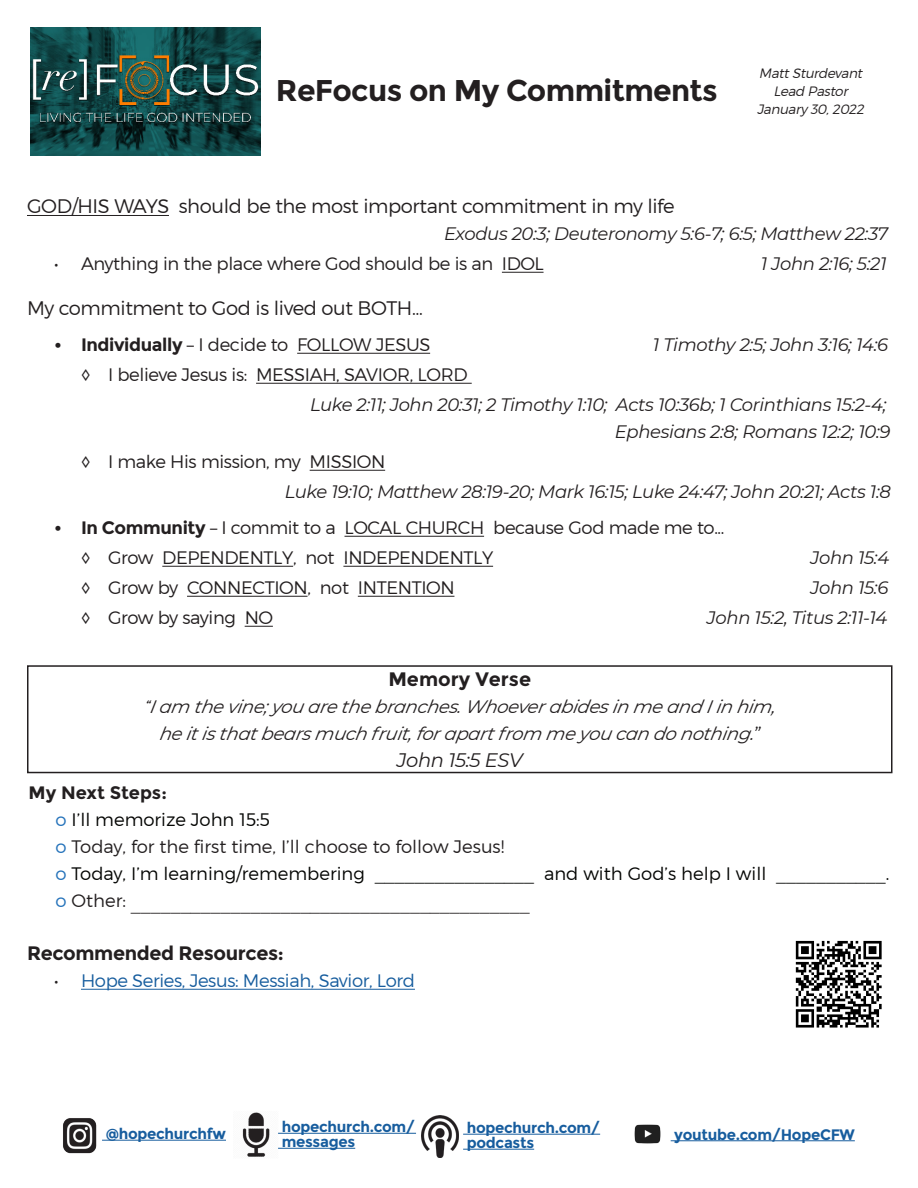
<style>
.page{position:relative;width:918px;height:1188px;background:#fff}
.page>*{position:absolute;margin:0;border:0;box-sizing:border-box;transform-origin:0 0}
.t1{font:700 30px "Montserrat";letter-spacing:-.02em;color:#231f20}
.t2{font:300 19.5px "Montserrat";letter-spacing:-.02em;color:#231f20}
.t3{font:700 19.5px "Montserrat";letter-spacing:-.02em;color:#231f20}
.t4{font:700 19.5px "Montserrat";color:#231f20}
.t5{font:italic 19.5px "Montserrat";letter-spacing:-.02em;color:#231f20}
.t6{font:italic 18px/30px "Montserrat";letter-spacing:-.02em;color:#231f20}
.t7{font:300 18px "Montserrat";letter-spacing:-.02em;color:#231f20}
.t8{font:300 18px "Montserrat";color:#040503}
.t9{font:300 18px "Montserrat";color:#231f20}
.t10{font:300 18px "Montserrat";letter-spacing:-.02em;color:#175d9e}
.t11{font:700 18px "Montserrat";color:#231f20}
.t12{font:700 15.15px "Montserrat";letter-spacing:-.02em;color:#175d9e}
.t13{font:italic 300 13.5px "Montserrat";color:#231f20}
.s1{font-weight:700}
.s2{font-weight:300;font-style:normal}
.s3{font-weight:300}
.s4{color:#2472ba}
.s5{color:#231f20}
</style>
<div class="page">
<hr style="left:27px;top:215px;width:142px;height:1px;background:#231f20">
<hr style="left:502px;top:272px;width:42px;height:1px;background:#231f20">
<hr style="left:297px;top:353px;width:133px;height:1px;background:#231f20">
<hr style="left:256px;top:383px;width:216px;height:1px;background:#231f20">
<hr style="left:310px;top:470px;width:75px;height:1px;background:#231f20">
<hr style="left:344px;top:536px;width:140px;height:1px;background:#231f20">
<hr style="left:162px;top:566px;width:131px;height:1px;background:#231f20">
<hr style="left:343px;top:566px;width:150px;height:1px;background:#231f20">
<hr style="left:187px;top:596px;width:121px;height:1px;background:#231f20">
<hr style="left:358px;top:596px;width:96px;height:1px;background:#231f20">
<svg style="left:245px;top:626px;width:28px;height:1px"></svg>
<hr style="left:81px;top:989px;width:334px;height:1px;background:#175d9e">
<img style="left:30px;top:27px;width:230px;height:129px">
<hr style="left:102px;top:1140px;width:124px;height:1px;background:#175d9e">
<img style="left:63px;top:1118px;width:34px;height:36px">
<hr style="left:278px;top:1133px;width:138px;height:1px;background:#175d9e">
<hr style="left:278px;top:1148px;width:77px;height:1px;background:#175d9e">
<hr style="left:463px;top:1134px;width:137px;height:1px;background:#175d9e">
<hr style="left:463px;top:1149px;width:71px;height:1px;background:#175d9e">
<img style="left:421px;top:1116px;width:38px;height:41px">
<hr style="left:671px;top:1140px;width:184px;height:1px;background:#175d9e">
<img style="left:634px;top:1124px;width:37px;height:20px">
<img style="left:242px;top:1112px;width:37px;height:45px">
<div style="left:27px;top:665px;width:865px;height:108px;border:2px solid #231f20"></div>
<img style="left:795px;top:940px;width:87px;height:88px">
<p class="t1" style="left:276px;top:73px;width:443px">ReFocus on My Commitments</p>
<p class="t13" style="left:759px;top:65px;width:108px">MattSturdevant</p>
<p class="t13" style="left:773px;top:83px;width:79px">Lead Pastor</p>
<p class="t13" style="left:757px;top:101px;width:112px">January 30,2022</p>
<p class="t2" style="left:27px;top:194px;width:649px">GOD/HIS WAYS should be the most important commitment in my life</p>
<p class="t6" style="left:444px;top:218px;width:445px">Exodus 20:3; Deuteronomy 5:6-7; 6:5; Matthew 22:37</p>
<p class="t7" style="left:54px;top:252px;width:491px">• Anything in the place where God should be is an IDOL</p>
<p class="t6" style="left:761px;top:248px;width:127px">1 John 2:16; 5:21</p>
<p class="t2" style="left:27px;top:296px;width:398px">My commitment to God is lived out BOTH…</p>
<p class="t7" style="left:54px;top:333px;width:378px"><span class="s1">• Individually</span> – I decide to FOLLOW JESUS</p>
<p class="t6" style="left:653px;top:329px;width:237px">1 Timothy 2:5; John 3:16; 14:6</p>
<p class="t6" style="left:310px;top:359px;width:578px;text-indent:-229px"><span class="s2">◊ I believe Jesus is: MESSIAH, SAVIOR, LORD<br></span>Luke 2:11; John 20:31; 2 Timothy 1:10; Acts 10:36b; 1 Corinthians 15:2-4;</p>
<p class="t6" style="left:615px;top:416px;width:277px">Ephesians 2:8; Romans 12:2; 10:9</p>
<p class="t6" style="left:285px;top:446px;width:608px;text-indent:-204px"><span class="s2">◊ I make His mission, my MISSION<br></span>Luke 19:10; Matthew 28:19-20; Mark 16:15; Luke 24:47; John 20:21; Acts 1:8</p>
<p class="t7" style="left:54px;top:516px;width:672px"><span class="s1">• In Community</span> – I commit to a LOCAL CHURCH because God made me to...</p>
<p class="t7" style="left:81px;top:546px;width:414px">◊ Grow DEPENDENTLY, not INDEPENDENTLY</p>
<p class="t6" style="left:810px;top:542px;width:80px">John 15:4</p>
<p class="t7" style="left:81px;top:576px;width:375px">◊ Grow by CONNECTION, not INTENTION</p>
<p class="t6" style="left:810px;top:572px;width:79px">John 15:6</p>
<p class="t7" style="left:81px;top:606px;width:194px">◊ Grow by saying NO</p>
<p class="t6" style="left:707px;top:602px;width:182px">John 15:2, Titus 2:11-14</p>
<p class="t4" style="left:388px;top:667px;width:144px">Memory Verse</p>
<p class="t6" style="left:144px;top:691px;width:634px"><span class="s3">“</span>Iam the vine; you are the branches.Whoeverabidesin me and Iin him,</p>
<p class="t6" style="left:159px;top:718px;width:603px">he itisthatbearsmuch fruit, forapartfrom me you can do nothing.”</p>
<p class="t5" style="left:397px;top:746px;width:127px">John 15:5 ESV</p>
<p class="t11" style="left:28px;top:782px;width:140px">My Next Steps:</p>
<p class="t8" style="left:56px;top:809px;width:216px"><span class="s4">o</span> I’ll memorize John 15:5</p>
<p class="t9" style="left:56px;top:836px;width:450px"><span class="s4">o</span> Today, for the first time, I’ll choose to follow Jesus!</p>
<p class="t8" style="left:56px;top:863px;width:835px"><span class="s4">o</span> Today, I’m learning/remembering ________________ and with God’s help I will ___________.</p>
<p class="t7" style="left:56px;top:893px;width:476px"><sup>o</sup> Other: ________________________________________</p>
<p class="t3" style="left:27px;top:941px;width:258px">Recommended Resources:</p>
<p class="t10" style="left:54px;top:969px;width:363px"><span class="s5">•</span> Hope Series, Jesus: Messiah, Savior, Lord</p>
<p class="t12" style="left:106px;top:1125px;width:122px">@hopechurchfw</p>
<p class="t12" style="left:282px;top:1118px;width:135px">hopechurch.com/</p>
<p class="t12" style="left:282px;top:1133px;width:75px">messages</p>
<p class="t12" style="left:467px;top:1119px;width:135px">hopechurch.com/</p>
<p class="t12" style="left:467px;top:1134px;width:69px">podcasts</p>
<p class="t12" style="left:674px;top:1125px;width:182px">youtube.com/HopeCFW</p>
</div>
